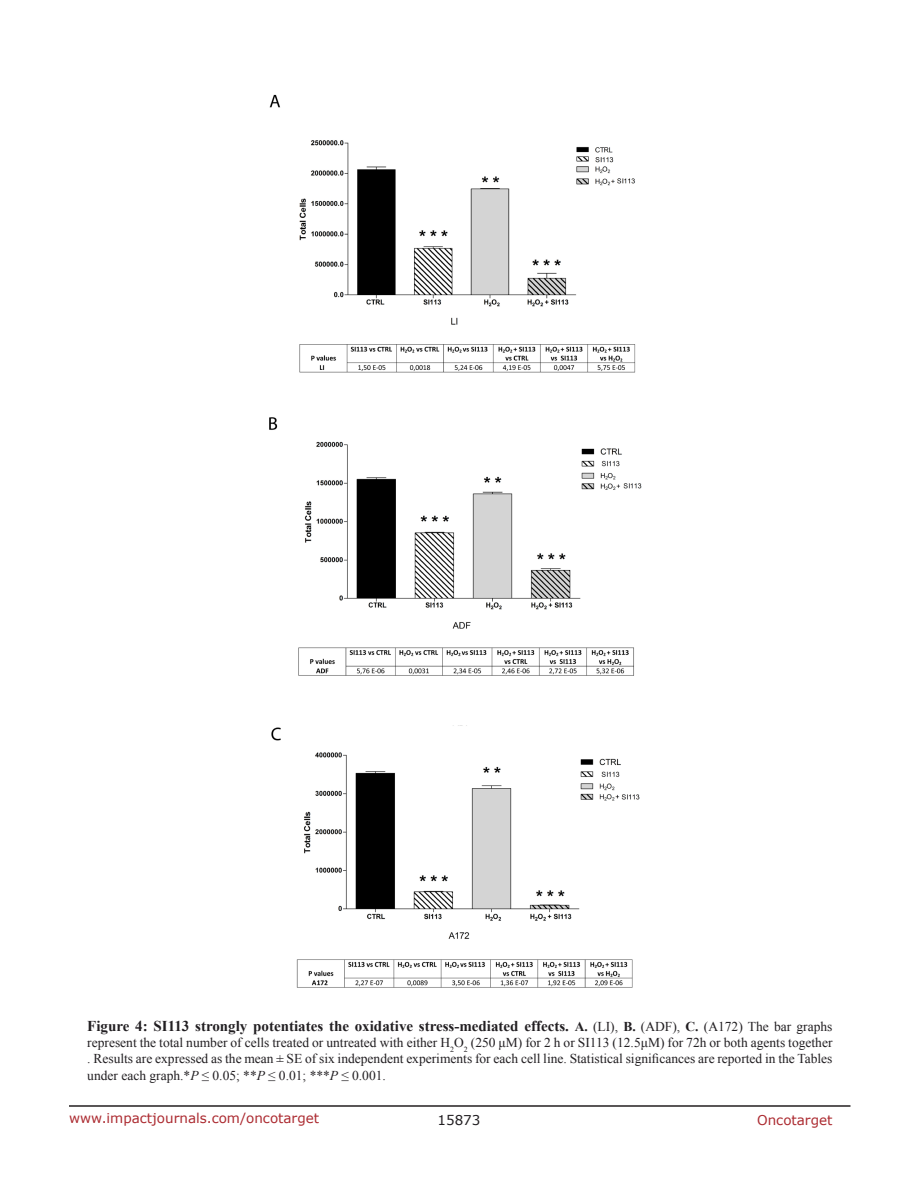
<style>
.page{position:relative;width:918px;height:1188px;background:#fff}
.page>*{position:absolute;margin:0;border:0;box-sizing:border-box;transform-origin:0 0}
.t1{font:700 15px "Times New Roman";color:#221f22}
.t2{font:13.5px/16.2px "Times New Roman";color:#221f22;text-align:justify}
.t3{font:13.5px "Verdana";color:#ac2b31}
.t4{font:13.5px "Verdana";color:#221f22}
.s1{font-size:13.5px}
.s2{font-weight:400;font-size:13.5px}
.s3{font-style:italic}
</style>
<div class="page">
<hr style="left:69px;top:1105px;width:781px;height:2px;background:#231f20">
<img style="left:269px;top:94px;width:373px;height:894px">
<p class="t1" style="left:87px;top:1016px;width:747px">Figure 4: SI113 strongly potentiates the oxidative stress-mediated effects. <span class="s1">A.</span> <span class="s2">(LI),</span> <span class="s1">B.</span> <span class="s2">(ADF),</span> <span class="s1">C.</span> <span class="s2">(A172) The bar graphs</span></p>
<p class="t2" style="left:87px;top:1034px;width:747px">represent the total number of cells treated or untreated with either H<sub>2</sub>O<sub>2</sub> (250 μM) for 2 h or SI113 (12.5μM) for 72h or both agents together . Results are expressed as the mean ± SE of six independent experiments for each cell line. Statistical significances are reported in the Tables under each graph.*<span class="s3">P</span> ≤ 0.05; **<span class="s3">P</span> ≤ 0.01; ***<span class="s3">P</span> ≤ 0.001.</p>
<p class="t3" style="left:69px;top:1109px;width:252px">www.impactjournals.com/oncotarget</p>
<p class="t4" style="left:438px;top:1111px;width:44px">15873</p>
<p class="t3" style="left:757px;top:1111px;width:77px">Oncotarget</p>
</div>
